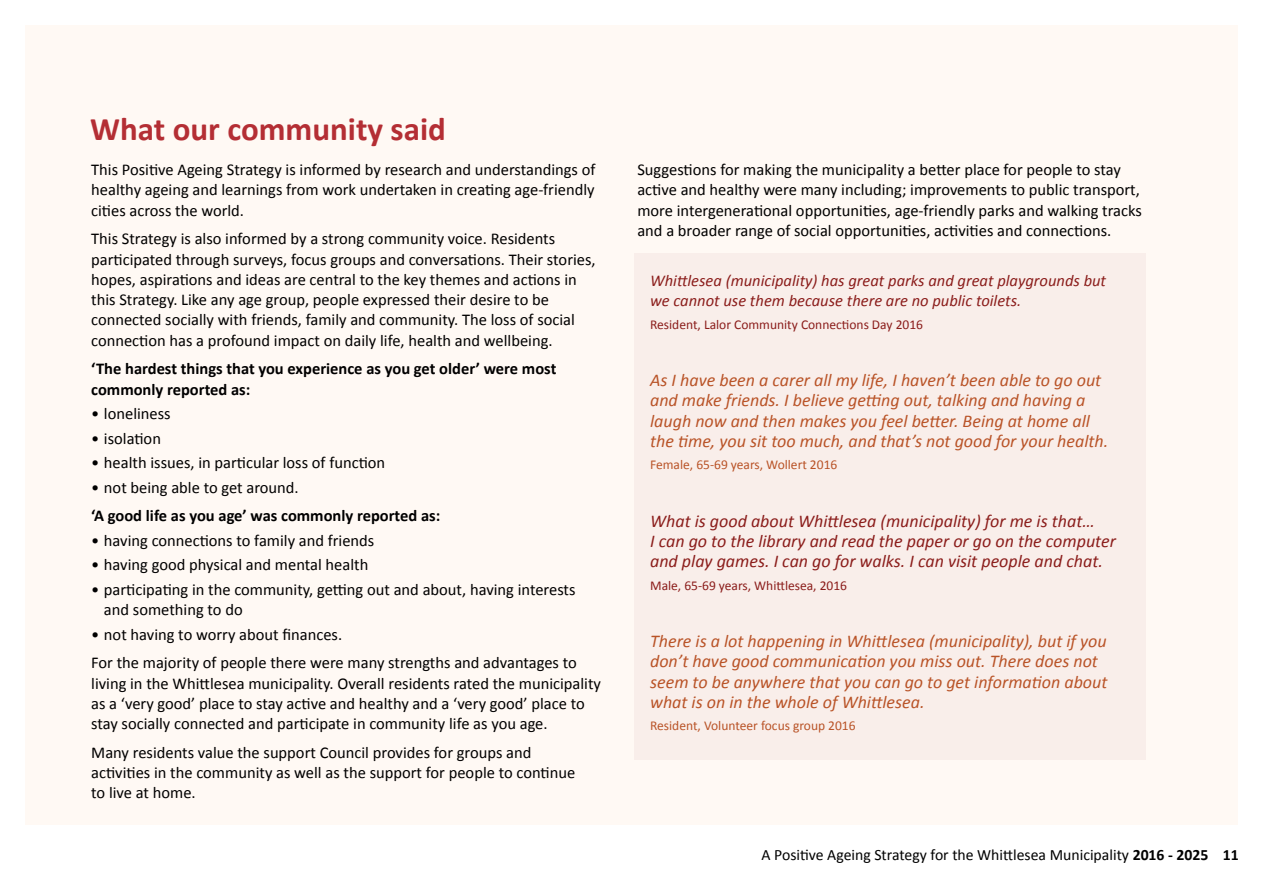
<style>
.page{position:relative;width:1263px;height:893px;background:#fff}
.page>*{position:absolute;margin:0;border:0;box-sizing:border-box;transform-origin:0 0}
.t1{font:700 33px "Calibri";color:#b42e34}
.t2{font:italic 18px/20.2px "Calibri";color:#b95327}
.t3{font:italic 18px/20.2px "Calibri";color:#8b1d1b}
.t4{font:16.5px/20.2px "Calibri";color:#000}
.t5{font:700 16.5px/20.2px "Calibri";color:#000}
.t6{font:italic 16.5px/20.2px "Calibri";color:#8b1d1b}
.t7{font:15.75px "Calibri";color:#000}
.t8{font:13.5px "Calibri";color:#8b1d1b}
.t9{font:13.5px "Calibri";color:#b95327}
.s1{font-weight:700}
</style>
<div class="page">
<div style="left:26px;top:26px;width:1212px;height:799px;background:#fff9f4"></div>
<div style="left:635px;top:253px;width:511px;height:506px;background:#f9eeea"></div>
<h1 class="t1" style="left:90px;top:108px;width:357px">What our community said</h1>
<p class="t4" style="left:91px;top:160px;width:506px;text-align:justify">This Positive Ageing Strategy is informed by research and understandings of healthy ageing and learnings from work undertaken in creating age-friendly cities across the world.</p>
<p class="t4" style="left:91px;top:229px;width:506px">This Strategy is also informed by a strong community voice. Residents participated through surveys, focus groups and conversations. Their stories, hopes, aspirations and ideas are central to the key themes and actions in this Strategy. Like any age group, people expressed their desire to be connected socially with friends, family and community. The loss of social connection has a profound impact on daily life, health and wellbeing.</p>
<p class="t5" style="left:91px;top:359px;width:467px">‘The hardest things that you experience as you get older’ were most commonly reported as:</p>
<p class="t4" style="left:91px;top:404px;width:81px">• loneliness</p>
<p class="t4" style="left:91px;top:428px;width:71px">• isolation</p>
<p class="t4" style="left:91px;top:453px;width:296px">• health issues, in particular loss of function</p>
<p class="t4" style="left:91px;top:477px;width:209px">• not being able to get around.</p>
<p class="t5" style="left:91px;top:506px;width:351px">‘A good life as you age’ was commonly reported as:</p>
<p class="t4" style="left:91px;top:530px;width:285px">• having connections to family and friends</p>
<p class="t4" style="left:91px;top:555px;width:279px">• having good physical and mental health</p>
<p class="t4" style="left:104px;top:579px;width:473px;text-indent:-13px">• participating in the community, getting out and about, having interests and something to do</p>
<p class="t4" style="left:91px;top:620px;width:487px;line-height:28.8px">• not having to worry about finances.<br>For the majority of people there were many strengths and advantages to</p>
<p class="t4" style="left:91px;top:673px;width:511px">living in the Whittlesea municipality. Overall residents rated the municipality as a ‘very good’ place to stay active and healthy and a ‘very good’ place to stay socially connected and participate in community life as you age.</p>
<p class="t4" style="left:91px;top:742px;width:486px">Many residents value the support Council provides for groups and activities in the community as well as the support for people to continue to live at home.</p>
<p class="t4" style="left:637px;top:160px;width:506px">Suggestions for making the municipality a better place for people to stay active and healthy were many including; improvements to public transport, more intergenerational opportunities, age-friendly parks and walking tracks and a broader range of social opportunities, activities and connections.</p>
<p class="t6" style="left:650px;top:270px;width:457px">Whittlesea (municipality) has great parks and great playgrounds but we cannot use them because there are no public toilets.</p>
<p class="t8" style="left:650px;top:315px;width:274px">Resident, Lalor Community Connections Day 2016</p>
<p class="t2" style="left:650px;top:369px;width:460px">As I have been a carer all my life, I haven’t been able to go out and make friends. I believe getting out, talking and having a laugh now and then makes you feel better. Being at home all the time, you sit too much, and that’s not good for your health.</p>
<p class="t9" style="left:650px;top:456px;width:189px">Female, 65-69 years, Wollert 2016</p>
<p class="t3" style="left:650px;top:510px;width:467px">What is good about Whittlesea (municipality) for me is that…<br>I can go to the library and read the paper or go on the computer and play games. I can go for walks. I can visit people and chat.</p>
<p class="t8" style="left:650px;top:576px;width:198px">Male, 65-69 years, Whittlesea, 2016</p>
<p class="t2" style="left:650px;top:630px;width:459px">There is a lot happening in Whittlesea (municipality), but if you don’t have good communication you miss out. There does not seem to be anywhere that you can go to get information about what is on in the whole of Whittlesea.</p>
<p class="t9" style="left:650px;top:717px;width:207px">Resident, Volunteer focus group 2016</p>
<p class="t7" style="left:761px;top:844px;width:479px">A Positive Ageing Strategy for the Whittlesea Municipality <span class="s1">2016 - 2025 11</span></p>
</div>
